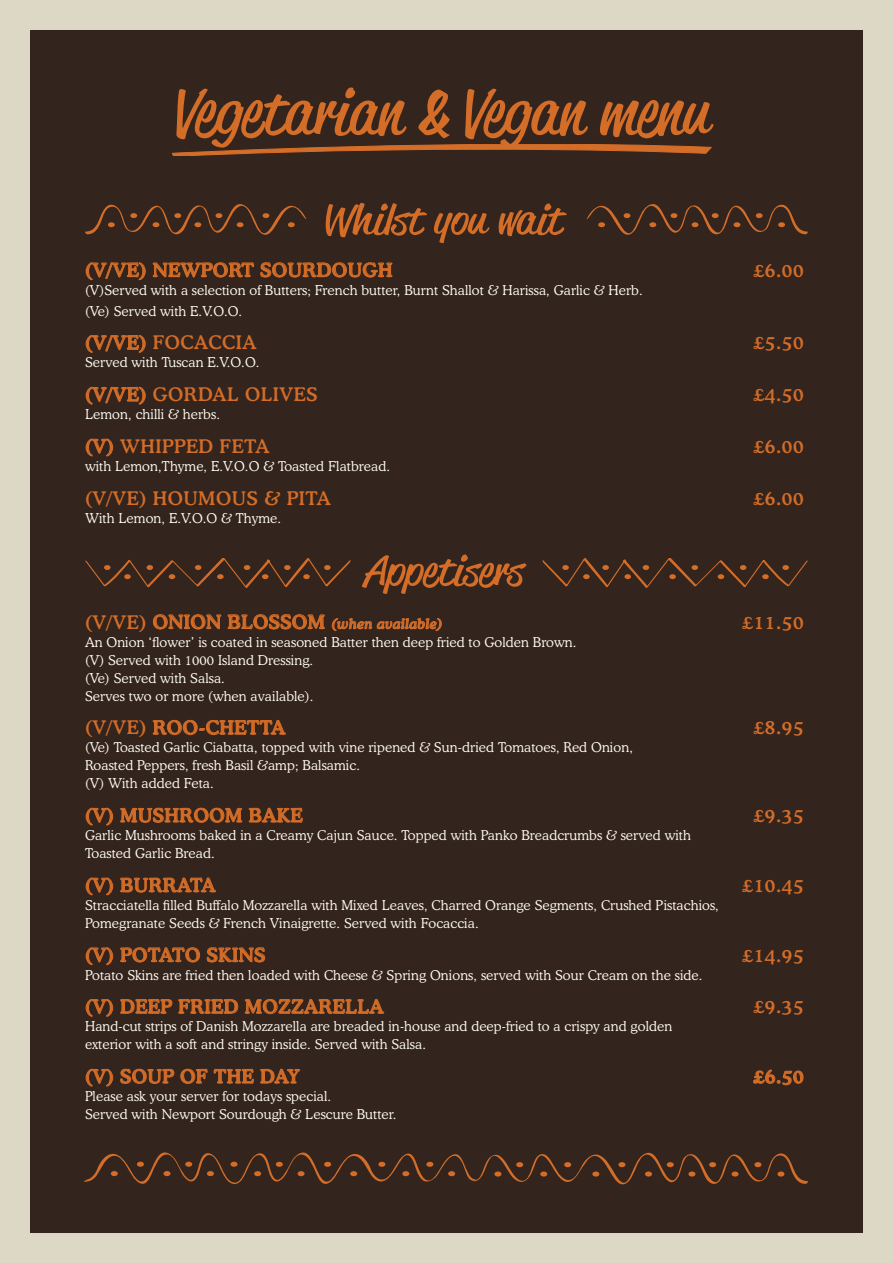
<style>
.page{position:relative;width:893px;height:1263px;background:#34241e}
.page>*{position:absolute;margin:0;border:0;box-sizing:border-box;transform-origin:0 0}
.t1{font:61.8px "Reklame Script Regular DEMO";color:#d36d28;scale:1.23 1}
.t2{font:40.5px "Reklame Script Regular DEMO";color:#d36d28;scale:1.33 1}
.t3{font:500 18.75px "Cooper BT";letter-spacing:.03em;color:#d36d28}
.t4{font:300 13.5px/18px "Cooper BT";letter-spacing:.01em;color:#fffdf0}
.s1{font-family:"Agneya";font-size:64.5px}
.s2{font-style:italic;font-size:13.5px}
</style>
<div class="page">
<div style="left:0;top:0;width:30px;height:1263px;background:#ddd8c6"></div>
<div style="left:0;top:0;width:893px;height:30px;background:#ddd8c6"></div>
<div style="left:863px;top:0;width:30px;height:1263px;background:#ddd8c6"></div>
<div style="left:0;top:1233px;width:893px;height:30px;background:#ddd8c6"></div>
<svg style="left:86px;top:262px;width:60px;height:18px"></svg>
<svg style="left:153px;top:262px;width:101px;height:15px"></svg>
<svg style="left:260px;top:262px;width:132px;height:15px"></svg>
<svg style="left:86px;top:335px;width:60px;height:18px"></svg>
<svg style="left:86px;top:386px;width:60px;height:19px"></svg>
<svg style="left:86px;top:439px;width:27px;height:17px"></svg>
<svg style="left:153px;top:614px;width:68px;height:15px"></svg>
<svg style="left:228px;top:614px;width:97px;height:15px"></svg>
<svg style="left:332px;top:618px;width:110px;height:13px"></svg>
<svg style="left:153px;top:720px;width:133px;height:15px"></svg>
<svg style="left:86px;top:808px;width:27px;height:17px"></svg>
<svg style="left:120px;top:808px;width:122px;height:15px"></svg>
<svg style="left:249px;top:808px;width:54px;height:15px"></svg>
<svg style="left:86px;top:877px;width:27px;height:18px"></svg>
<svg style="left:120px;top:877px;width:96px;height:16px"></svg>
<svg style="left:86px;top:947px;width:27px;height:18px"></svg>
<svg style="left:120px;top:947px;width:80px;height:15px"></svg>
<svg style="left:207px;top:947px;width:58px;height:15px"></svg>
<svg style="left:86px;top:999px;width:27px;height:18px"></svg>
<svg style="left:120px;top:999px;width:52px;height:15px"></svg>
<svg style="left:178px;top:999px;width:60px;height:15px"></svg>
<svg style="left:245px;top:999px;width:139px;height:15px"></svg>
<svg style="left:86px;top:1069px;width:27px;height:17px"></svg>
<svg style="left:120px;top:1069px;width:54px;height:15px"></svg>
<svg style="left:180px;top:1069px;width:28px;height:15px"></svg>
<svg style="left:214px;top:1069px;width:40px;height:15px"></svg>
<svg style="left:260px;top:1069px;width:40px;height:15px"></svg>
<svg style="left:753px;top:1069px;width:50px;height:16px"></svg>
<svg style="left:84px;top:1152px;width:724px;height:32px"></svg>
<div style="left:230px;top:1162px;width:8px;height:5px;background:#d36d28;border-radius:50%"></div>
<svg style="left:85px;top:558px;width:266px;height:30px"></svg>
<svg style="left:542px;top:558px;width:266px;height:30px"></svg>
<svg style="left:85px;top:204px;width:221px;height:31px"></svg>
<svg style="left:587px;top:204px;width:221px;height:31px"></svg>
<svg style="left:173px;top:145px;width:538px;height:11px"></svg>
<p class="t1" style="left:173px;top:86px;width:436px">Vegetarian <span class="s1">&amp;</span> Vegan menu</p>
<p class="t2" style="left:321px;top:203px;width:183px">Whilst you wait</p>
<p class="t3" style="left:85px;top:258px;width:309px">(V/VE) NEWPORT SOURDOUGH</p>
<p class="t3" style="left:754px;top:258px;width:51px">£6.00</p>
<p class="t4" style="left:85px;top:279px;width:559px;line-height:21px">(V)Served with a selection of Butters; French butter, Burnt Shallot &amp; Harissa, Garlic &amp; Herb. (Ve) Served with E.V.O.O.</p>
<p class="t3" style="left:85px;top:331px;width:173px">(V/VE) FOCACCIA</p>
<p class="t3" style="left:754px;top:331px;width:51px">£5.50</p>
<p class="t4" style="left:85px;top:353px;width:176px">Served with Tuscan E.V.O.O.</p>
<p class="t3" style="left:85px;top:383px;width:234px">(V/VE) GORDAL OLIVES</p>
<p class="t3" style="left:754px;top:383px;width:51px">£4.50</p>
<p class="t4" style="left:85px;top:405px;width:136px">Lemon, chilli &amp; herbs.</p>
<p class="t3" style="left:85px;top:435px;width:186px">(V) WHIPPED FETA</p>
<p class="t3" style="left:754px;top:435px;width:51px">£6.00</p>
<p class="t4" style="left:85px;top:457px;width:306px">with Lemon,Thyme, E.V.O.O &amp; Toasted Flatbread.</p>
<p class="t3" style="left:85px;top:486px;width:247px">(V/VE) HOUMOUS &amp; PITA</p>
<p class="t3" style="left:754px;top:486px;width:51px">£6.00</p>
<p class="t4" style="left:85px;top:509px;width:198px">With Lemon, E.V.O.O &amp; Thyme.</p>
<p class="t2" style="left:364px;top:554px;width:120px">Appetisers</p>
<p class="t3" style="left:85px;top:610px;width:359px">(V/VE) ONION BLOSSOM <span class="s2">(when available)</span></p>
<p class="t3" style="left:742px;top:610px;width:63px">£11.50</p>
<p class="t4" style="left:85px;top:633px;width:493px">An Onion ‘flower’ is coated in seasoned Batter then deep fried to Golden Brown. (V) Served with 1000 Island Dressing.<br>(Ve) Served with Salsa.<br>Serves two or more (when available).</p>
<p class="t3" style="left:85px;top:716px;width:202px">(V/VE) ROO-CHETTA</p>
<p class="t3" style="left:754px;top:716px;width:51px">£8.95</p>
<p class="t4" style="left:85px;top:738px;width:549px">(Ve) Toasted Garlic Ciabatta, topped with vine ripened &amp; Sun-dried Tomatoes, Red Onion,<br>Roasted Peppers, fresh Basil &amp;amp; Balsamic.<br>(V) With added Feta.</p>
<p class="t3" style="left:85px;top:804px;width:219px">(V) MUSHROOM BAKE</p>
<p class="t3" style="left:754px;top:804px;width:51px">£9.35</p>
<p class="t4" style="left:85px;top:826px;width:607px">Garlic Mushrooms baked in a Creamy Cajun Sauce. Topped with Panko Breadcrumbs &amp; served with<br>Toasted Garlic Bread.</p>
<p class="t3" style="left:85px;top:873px;width:132px">(V) BURRATA</p>
<p class="t3" style="left:742px;top:873px;width:63px">£10.45</p>
<p class="t4" style="left:85px;top:896px;width:635px">Stracciatella filled Buffalo Mozzarella with Mixed Leaves, Charred Orange Segments, Crushed Pistachios,<br>Pomegranate Seeds &amp; French Vinaigrette. Served with Focaccia.</p>
<p class="t3" style="left:85px;top:943px;width:182px">(V) POTATO SKINS</p>
<p class="t3" style="left:742px;top:943px;width:63px">£14.95</p>
<p class="t4" style="left:85px;top:966px;width:619px">Potato Skins are fried then loaded with Cheese &amp; Spring Onions, served with Sour Cream on the side.</p>
<p class="t3" style="left:85px;top:995px;width:300px">(V) DEEP FRIED MOZZARELLA</p>
<p class="t3" style="left:754px;top:995px;width:51px">£9.35</p>
<p class="t4" style="left:85px;top:1017px;width:589px">Hand-cut strips of Danish Mozzarella are breaded in-house and deep-fried to a crispy and golden exterior with a soft and stringy inside. Served with Salsa.</p>
<p class="t3" style="left:85px;top:1065px;width:216px">(V) SOUP OF THE DAY</p>
<p class="t3" style="left:754px;top:1065px;width:51px">£6.50</p>
<p class="t4" style="left:85px;top:1087px;width:313px">Please ask your server for todays special.<br>Served with Newport Sourdough &amp; Lescure Butter.</p>
</div>
